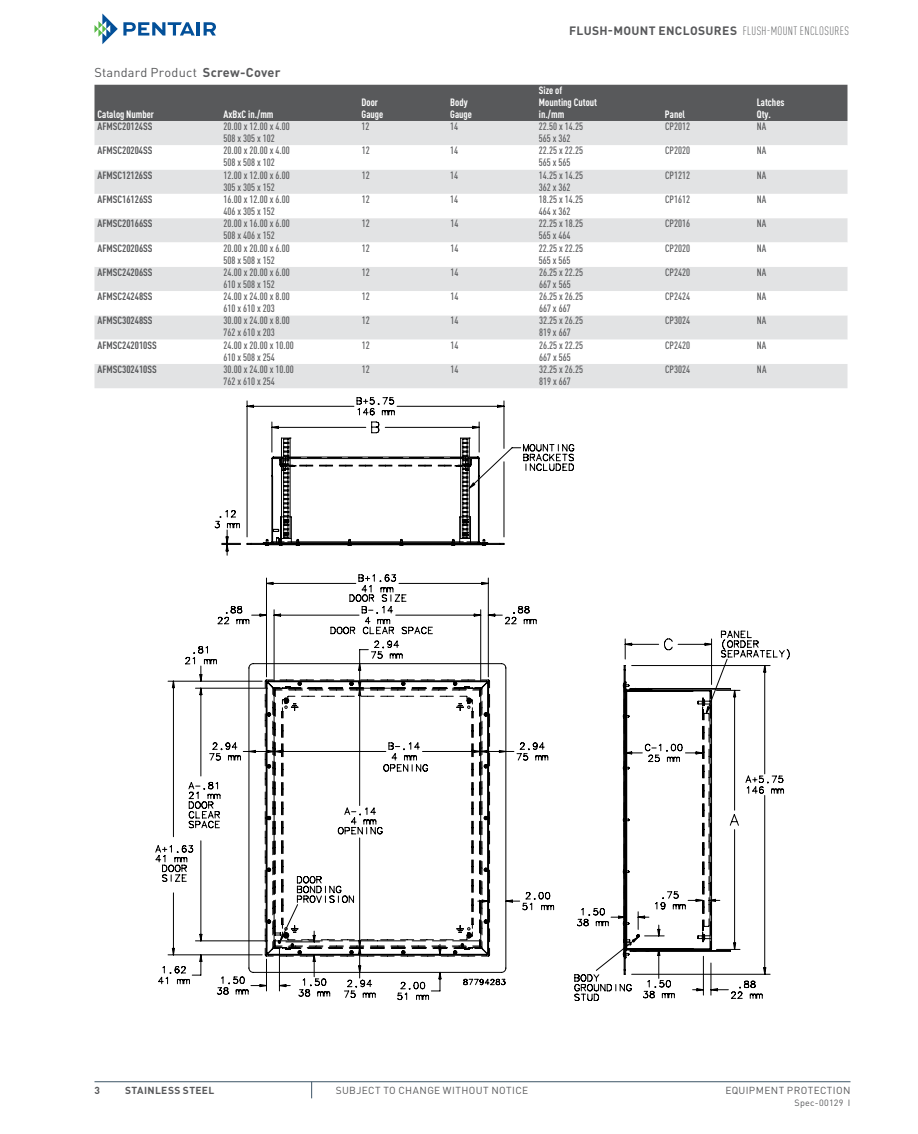
<style>
.page{position:relative;width:918px;height:1134px;background:#fff}
.page>*{position:absolute;margin:0;border:0;box-sizing:border-box;transform-origin:0 0}
.t1{font:12.75px "DIN Pro";letter-spacing:.015em;color:#58595b}
.t2{font:700 12px "DIN Pro";letter-spacing:.03em;color:#58595b}
.t3{font:500 condensed 10.5px/12px "DIN Pro";color:#58595b}
.t4{font:700 condensed 10.5px "DIN Pro";color:#58595b}
.t5{font:700 condensed 10.5px/12px "DIN Pro";color:#fff}
.t6{font:10.2px "DIN Pro";letter-spacing:.035em;color:#58595b}
.t7{font:700 10.2px "DIN Pro";letter-spacing:.04em;color:#58595b}
.t8{font:9px "DIN Pro";letter-spacing:.03em;color:#58595b}
.s1{font-weight:700}
.s2{font-weight:300;font-stretch:condensed}
</style>
<div class="page">
<svg style="left:94px;top:14px;width:101px;height:30px"></svg>
<hr style="left:197px;top:22px;width:3px;height:14px;background:#035099">
<svg style="left:204px;top:22px;width:12px;height:14px"></svg>
<hr style="left:94px;top:1081px;width:756px;height:1px;background:#3d5567">
<svg style="left:311px;top:1082px;width:1px;height:16px"></svg>
<div style="left:94px;top:85px;width:754px;height:36px;background:#58595b"></div>
<div style="left:94px;top:121px;width:754px;height:267px;background:#e2e3e4"></div>
<svg style="left:94px;top:145px;width:754px;height:219px"></svg>
<svg style="left:155px;top:680px;width:92px;height:315px"></svg>
<svg style="left:168px;top:652px;width:79px;height:303px"></svg>
<svg style="left:195px;top:606px;width:52px;height:335px"></svg>
<svg style="left:632px;top:631px;width:131px;height:368px"></svg>
<svg style="left:632px;top:649px;width:157px;height:333px"></svg>
<svg style="left:247px;top:445px;width:385px;height:556px"></svg>
<svg style="left:214px;top:397px;width:360px;height:159px"></svg>
<p class="t1" style="left:94px;top:63px;width:188px">Standard Product <span class="s1">SCREW-COVER</span></p>
<p class="t5" style="left:98px;top:107px;width:58px">Catalog Number</p>
<p class="t5" style="left:224px;top:107px;width:52px">AxBxC in./mm</p>
<p class="t5" style="left:362px;top:95px;width:23px">Door<br>Gauge</p>
<p class="t5" style="left:450px;top:95px;width:23px">Body<br>Gauge</p>
<p class="t2" style="left:569px;top:21px;width:281px">FLUSH-MOUNT ENCLOSURES <span class="s2">FLUSH-MOUNT ENCLOSURES</span></p>
<p class="t5" style="left:539px;top:83px;width:60px">Size of<br>Mounting Cutout in./mm</p>
<p class="t5" style="left:665px;top:107px;width:22px">Panel</p>
<p class="t5" style="left:757px;top:95px;width:29px">Latches<br>Qty.</p>
<p class="t4" style="left:98px;top:118px;width:56px">AFMSC20124SS</p>
<p class="t3" style="left:224px;top:120px;width:68px">20.00 x 12.00 x 4.00<br>508 x 305 x 102</p>
<p class="t3" style="left:362px;top:120px;width:10px">12</p>
<p class="t3" style="left:450px;top:120px;width:10px">14</p>
<p class="t3" style="left:539px;top:120px;width:46px">22.50 x 14.25<br>565 x 362</p>
<p class="t3" style="left:665px;top:120px;width:27px">CP2012</p>
<p class="t3" style="left:757px;top:120px;width:11px">NA</p>
<p class="t4" style="left:98px;top:143px;width:56px">AFMSC20204SS</p>
<p class="t3" style="left:224px;top:144px;width:68px">20.00 x 20.00 x 4.00<br>508 x 508 x 102</p>
<p class="t3" style="left:362px;top:144px;width:10px">12</p>
<p class="t3" style="left:450px;top:144px;width:10px">14</p>
<p class="t3" style="left:539px;top:144px;width:46px">22.25 x 22.25<br>565 x 565</p>
<p class="t3" style="left:665px;top:144px;width:27px">CP2020</p>
<p class="t3" style="left:757px;top:144px;width:11px">NA</p>
<p class="t4" style="left:98px;top:167px;width:56px">AFMSC12126SS</p>
<p class="t3" style="left:224px;top:168px;width:68px">12.00 x 12.00 x 6.00<br>305 x 305 x 152</p>
<p class="t3" style="left:362px;top:168px;width:10px">12</p>
<p class="t3" style="left:450px;top:168px;width:10px">14</p>
<p class="t3" style="left:539px;top:168px;width:46px">14.25 x 14.25<br>362 x 362</p>
<p class="t3" style="left:665px;top:168px;width:27px">CP1212</p>
<p class="t3" style="left:757px;top:168px;width:11px">NA</p>
<p class="t4" style="left:98px;top:191px;width:56px">AFMSC16126SS</p>
<p class="t3" style="left:224px;top:192px;width:68px">16.00 x 12.00 x 6.00<br>406 x 305 x 152</p>
<p class="t3" style="left:362px;top:192px;width:10px">12</p>
<p class="t3" style="left:450px;top:192px;width:10px">14</p>
<p class="t3" style="left:539px;top:192px;width:46px">18.25 x 14.25<br>464 x 362</p>
<p class="t3" style="left:665px;top:192px;width:27px">CP1612</p>
<p class="t3" style="left:757px;top:192px;width:11px">NA</p>
<p class="t4" style="left:98px;top:216px;width:56px">AFMSC20166SS</p>
<p class="t3" style="left:224px;top:217px;width:68px">20.00 x 16.00 x 6.00<br>508 x 406 x 152</p>
<p class="t3" style="left:362px;top:217px;width:10px">12</p>
<p class="t3" style="left:450px;top:217px;width:10px">14</p>
<p class="t3" style="left:539px;top:217px;width:46px">22.25 x 18.25<br>565 x 464</p>
<p class="t3" style="left:665px;top:217px;width:27px">CP2016</p>
<p class="t3" style="left:757px;top:217px;width:11px">NA</p>
<p class="t4" style="left:98px;top:240px;width:56px">AFMSC20206SS</p>
<p class="t3" style="left:224px;top:241px;width:68px">20.00 x 20.00 x 6.00<br>508 x 508 x 152</p>
<p class="t3" style="left:362px;top:241px;width:10px">12</p>
<p class="t3" style="left:450px;top:241px;width:10px">14</p>
<p class="t3" style="left:539px;top:241px;width:46px">22.25 x 22.25<br>565 x 565</p>
<p class="t3" style="left:665px;top:241px;width:27px">CP2020</p>
<p class="t3" style="left:757px;top:241px;width:11px">NA</p>
<p class="t4" style="left:98px;top:264px;width:56px">AFMSC24206SS</p>
<p class="t3" style="left:224px;top:265px;width:68px">24.00 x 20.00 x 6.00<br>610 x 508 x 152</p>
<p class="t3" style="left:362px;top:265px;width:10px">12</p>
<p class="t3" style="left:450px;top:265px;width:10px">14</p>
<p class="t3" style="left:539px;top:265px;width:46px">26.25 x 22.25<br>667 x 565</p>
<p class="t3" style="left:665px;top:265px;width:27px">CP2420</p>
<p class="t3" style="left:757px;top:265px;width:11px">NA</p>
<p class="t4" style="left:98px;top:289px;width:56px">AFMSC24248SS</p>
<p class="t3" style="left:224px;top:290px;width:68px">24.00 x 24.00 x 8.00<br>610 x 610 x 203</p>
<p class="t3" style="left:362px;top:290px;width:10px">12</p>
<p class="t3" style="left:450px;top:290px;width:10px">14</p>
<p class="t3" style="left:539px;top:290px;width:46px">26.25 x 26.25<br>667 x 667</p>
<p class="t3" style="left:665px;top:290px;width:27px">CP2424</p>
<p class="t3" style="left:757px;top:290px;width:11px">NA</p>
<p class="t4" style="left:98px;top:313px;width:56px">AFMSC30248SS</p>
<p class="t3" style="left:224px;top:314px;width:68px">30.00 x 24.00 x 8.00<br>762 x 610 x 203</p>
<p class="t3" style="left:362px;top:314px;width:10px">12</p>
<p class="t3" style="left:450px;top:314px;width:10px">14</p>
<p class="t3" style="left:539px;top:314px;width:46px">32.25 x 26.25<br>819 x 667</p>
<p class="t3" style="left:665px;top:314px;width:27px">CP3024</p>
<p class="t3" style="left:757px;top:314px;width:11px">NA</p>
<p class="t4" style="left:98px;top:337px;width:61px">AFMSC242010SS</p>
<p class="t3" style="left:224px;top:338px;width:72px">24.00 x 20.00 x 10.00<br>610 x 508 x 254</p>
<p class="t3" style="left:362px;top:338px;width:10px">12</p>
<p class="t3" style="left:450px;top:338px;width:10px">14</p>
<p class="t3" style="left:539px;top:338px;width:46px">26.25 x 22.25<br>667 x 565</p>
<p class="t3" style="left:665px;top:338px;width:27px">CP2420</p>
<p class="t3" style="left:757px;top:338px;width:11px">NA</p>
<p class="t4" style="left:98px;top:361px;width:61px">AFMSC302410SS</p>
<p class="t3" style="left:224px;top:362px;width:72px">30.00 x 24.00 x 10.00<br>762 x 610 x 254</p>
<p class="t3" style="left:362px;top:362px;width:10px">12</p>
<p class="t3" style="left:450px;top:362px;width:10px">14</p>
<p class="t3" style="left:539px;top:362px;width:46px">32.25 x 26.25<br>819 x 667</p>
<p class="t3" style="left:665px;top:362px;width:27px">CP3024</p>
<p class="t3" style="left:757px;top:362px;width:11px">NA</p>
<p class="t7" style="left:94px;top:1081px;width:7px">3</p>
<p class="t7" style="left:125px;top:1081px;width:91px">STAINLESS STEE L</p>
<p class="t6" style="left:336px;top:1082px;width:194px">SUBJECT TO CHANGE WITHOUT NOTICE</p>
<p class="t6" style="left:725px;top:1082px;width:127px">EQUIPMENT PROTECTION</p>
<p class="t8" style="left:794px;top:1096px;width:58px">Spec-00129 I</p>
</div>
